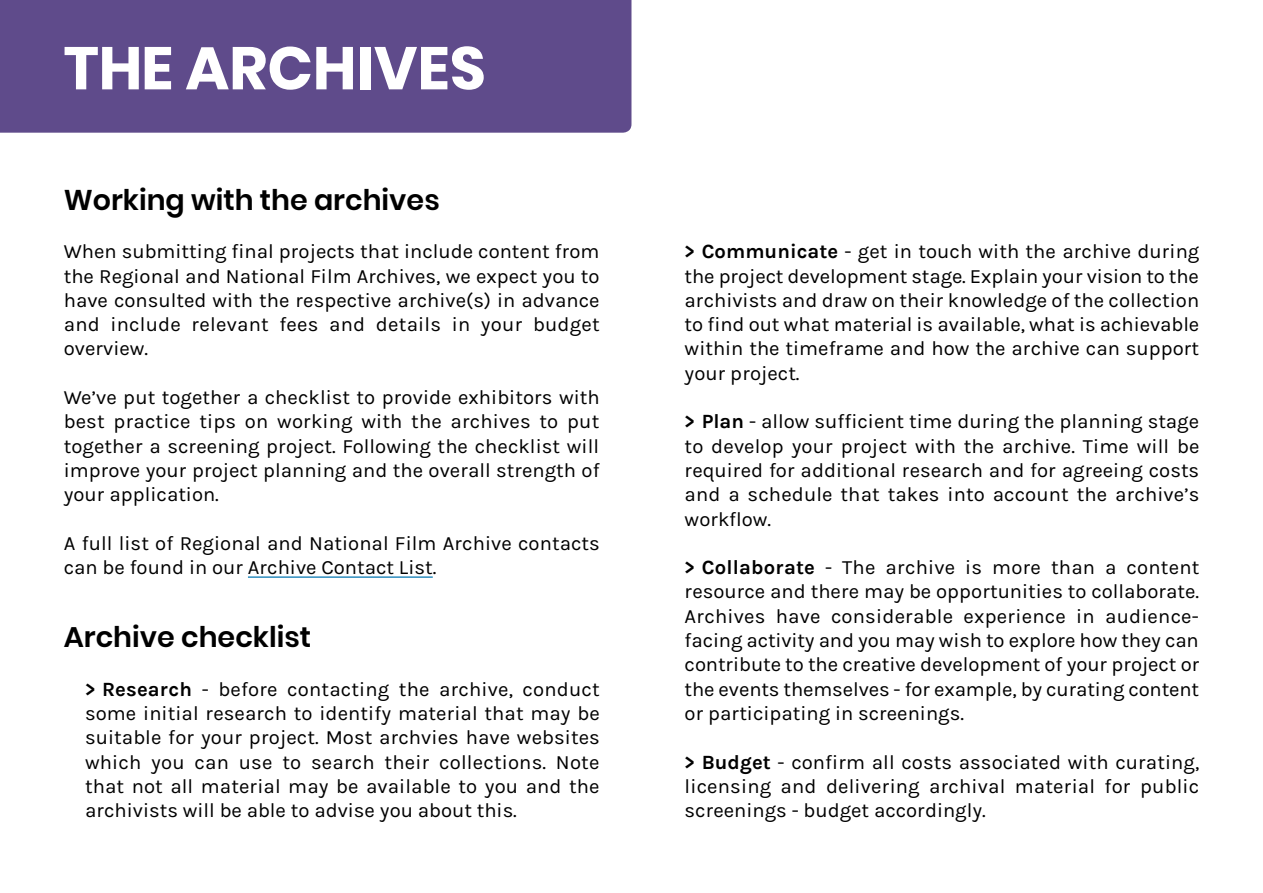
<style>
.page{position:relative;width:1263px;height:893px;background:#fff}
.page>*{position:absolute;margin:0;border:0;box-sizing:border-box;transform-origin:0 0}
.Paragraph_Style_7{font:700 60px "Poppins";color:#fff}
.Paragraph_Style_9{font:600 28.5px "Poppins";color:#000}
.Body_Text{font:20.25px/24.3px "Karla";color:#000;text-align:justify}
.s1{font-weight:700}
</style>
<div class="page">
<hr style="left:248px;top:576px;width:185px;height:2px;background:#2d8cbe">
<div style="left:0;top:0;width:631px;height:133px;background:#5f4b8b"></div>
<p class="Paragraph_Style_7" style="left:64px;top:34px;width:424px">THE ARCHIVES</p>
<p class="Paragraph_Style_9" style="left:64px;top:183px;width:377px">Working with the archives</p>
<p class="Body_Text" style="left:64px;top:240px;width:537px">When submitting final projects that include content from the Regional and National Film Archives, we expect you to have consulted with the respective archive(s) in advance and include relevant fees and details in your budget overview.</p>
<p class="Body_Text" style="left:64px;top:385px;width:537px">We’ve put together a checklist to provide exhibitors with best practice tips on working with the archives to put together a screening project. Following the checklist will improve your project planning and the overall strength of your application.</p>
<p class="Body_Text" style="left:64px;top:531px;width:538px">A full list of Regional and National Film Archive contacts can be found in our Archive Contact List.</p>
<p class="Paragraph_Style_9" style="left:64px;top:620px;width:249px">Archive checklist</p>
<p class="Body_Text" style="left:85px;top:677px;width:516px"><span class="s1">&gt; Research</span> - before contacting the archive, conduct some initial research to identify material that may be suitable for your project. Most archvies have websites which you can use to search their collections. Note that not all material may be available to you and the archivists will be able to advise you about this.</p>
<p class="Body_Text" style="left:685px;top:240px;width:516px"><span class="s1">&gt; Communicate</span> - get in touch with the archive during the project development stage. Explain your vision to the archivists and draw on their knowledge of the collection to find out what material is available, what is achievable within the timeframe and how the archive can support your project.</p>
<p class="Body_Text" style="left:685px;top:410px;width:516px"><span class="s1">&gt; Plan</span> - allow sufficient time during the planning stage to develop your project with the archive. Time will be required for additional research and for agreeing costs and a schedule that takes into account the archive’s workflow.</p>
<p class="Body_Text" style="left:685px;top:556px;width:516px"><span class="s1">&gt; Collaborate</span> - The archive is more than a content resource and there may be opportunities to collaborate.<br>Archives have considerable experience in audience&shy;facing activity and you may wish to explore how they can contribute to the creative development of your project or the events themselves - for example, by curating content or participating in screenings.</p>
<p class="Body_Text" style="left:685px;top:750px;width:516px"><span class="s1">&gt; Budget</span> - confirm all costs associated with curating, licensing and delivering archival material for public screenings - budget accordingly.</p>
</div>
